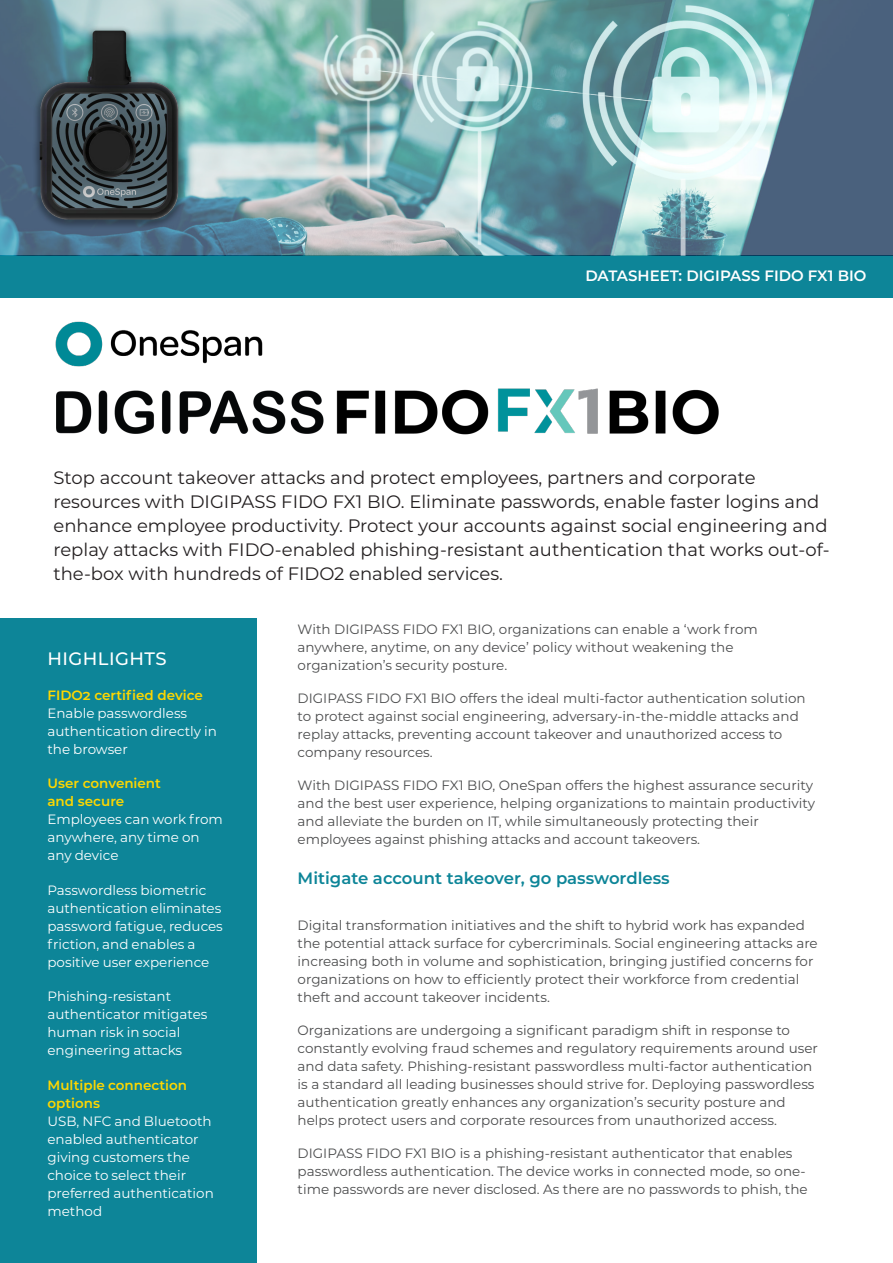
<style>
.page{position:relative;width:893px;height:1263px;background:#fff}
.page>*{position:absolute;margin:0;border:0;box-sizing:border-box;transform-origin:0 0}
.Data_Sheet_Sub_Title{font:18px/24px "Montserrat";color:#231f20}
.Side_Bar_Headline_ALL_CAPS{font:500 18px "Montserrat";letter-spacing:.025em;color:#fff}
.Text_-_Subheads{font:600 16.5px "Montserrat";color:#0d8598}
.t1{font:600 15px "Montserrat";color:#fff}
.Text{font:13.5px/18px "Montserrat";color:#4b4c4d}
.side_bar_body_no_bullet{font:13.5px/18px "Montserrat";color:#fff}
.side_bar_body_no_bullet-2{font:600 13.5px/18px "Montserrat";color:#fed700}
</style>
<div class="page">
<div style="left:0;top:255px;width:893px;height:42px;background:#0d8598"></div>
<div style="left:0;top:618px;width:257px;height:645px;background:#0d8598"></div>
<img style="left:55px;top:321px;width:207px;height:40px">
<img style="left:0;top:0;width:893px;height:255px">
<img style="left:25px;top:13px;width:168px;height:224px">
<img style="left:56px;top:361px;width:663px;height:74px">
<p class="t1" style="left:585px;top:265px;width:283px">DATASHEET: DIGIPASS FIDO FX1 BIO</p>
<p class="Data_Sheet_Sub_Title" style="left:53px;top:465px;width:778px">Stop account takeover attacks and protect employees, partners and corporate resources with DIGIPASS FIDO FX1 BIO. Eliminate passwords, enable faster logins and enhance employee productivity. Protect your accounts against social engineering and replay attacks with FIDO-enabled phishing-resistant authentication that works out-of&shy;the-box with hundreds of FIDO2 enabled services.</p>
<p class="Side_Bar_Headline_ALL_CAPS" style="left:47px;top:646px;width:121px">HIGHLIGHTS</p>
<p class="side_bar_body_no_bullet-2" style="left:47px;top:685px;width:157px">FIDO2 certified device</p>
<p class="side_bar_body_no_bullet" style="left:47px;top:704px;width:171px">Enable passwordless authentication directly in the browser</p>
<p class="side_bar_body_no_bullet-2" style="left:47px;top:774px;width:115px">User convenient</p>
<p class="side_bar_body_no_bullet-2" style="left:47px;top:792px;width:78px">and secure</p>
<p class="side_bar_body_no_bullet" style="left:47px;top:810px;width:177px">Employees can work from anywhere, any time on any device</p>
<p class="side_bar_body_no_bullet" style="left:47px;top:881px;width:177px">Passwordless biometric authentication eliminates password fatigue, reduces friction, and enables a positive user experience</p>
<p class="side_bar_body_no_bullet" style="left:47px;top:987px;width:162px">Phishing-resistant authenticator mitigates human risk in social engineering attacks</p>
<p class="side_bar_body_no_bullet-2" style="left:47px;top:1075px;width:141px">Multiple connection options</p>
<p class="side_bar_body_no_bullet" style="left:47px;top:1112px;width:168px">USB, NFC and Bluetooth enabled authenticator giving customers the choice to select their preferred authentication method</p>
<p class="Text" style="left:298px;top:620px;width:462px">With DIGIPASS FIDO FX1 BIO, organizations can enable a ‘work from anywhere, anytime, on any device’ policy without weakening the organization’s security posture.</p>
<p class="Text" style="left:298px;top:689px;width:509px">DIGIPASS FIDO FX1 BIO offers the ideal multi-factor authentication solution to protect against social engineering, adversary-in-the-middle attacks and replay attacks, preventing account takeover and unauthorized access to company resources.</p>
<p class="Text" style="left:298px;top:776px;width:519px">With DIGIPASS FIDO FX1 BIO, OneSpan offers the highest assurance security and the best user experience, helping organizations to maintain productivity and alleviate the burden on IT, while simultaneously protecting their employees against phishing attacks and account takeovers.</p>
<p class="Text_-_Subheads" style="left:298px;top:866px;width:374px">Mitigate account takeover, go passwordless</p>
<p class="Text" style="left:298px;top:915px;width:522px">Digital transformation initiatives and the shift to hybrid work has expanded the potential attack surface for cybercriminals. Social engineering attacks are increasing both in volume and sophistication, bringing justified concerns for organizations on how to efficiently protect their workforce from credential theft and account takeover incidents.</p>
<p class="Text" style="left:298px;top:1020px;width:522px">Organizations are undergoing a significant paradigm shift in response to constantly evolving fraud schemes and regulatory requirements around user and data safety. Phishing-resistant passwordless multi-factor authentication is a standard all leading businesses should strive for. Deploying passwordless authentication greatly enhances any organization’s security posture and helps protect users and corporate resources from unauthorized access.</p>
<p class="Text" style="left:298px;top:1143px;width:511px">DIGIPASS FIDO FX1 BIO is a phishing-resistant authenticator that enables passwordless authentication. The device works in connected mode, so one&shy;time passwords are never disclosed. As there are no passwords to phish, the</p>
</div>
